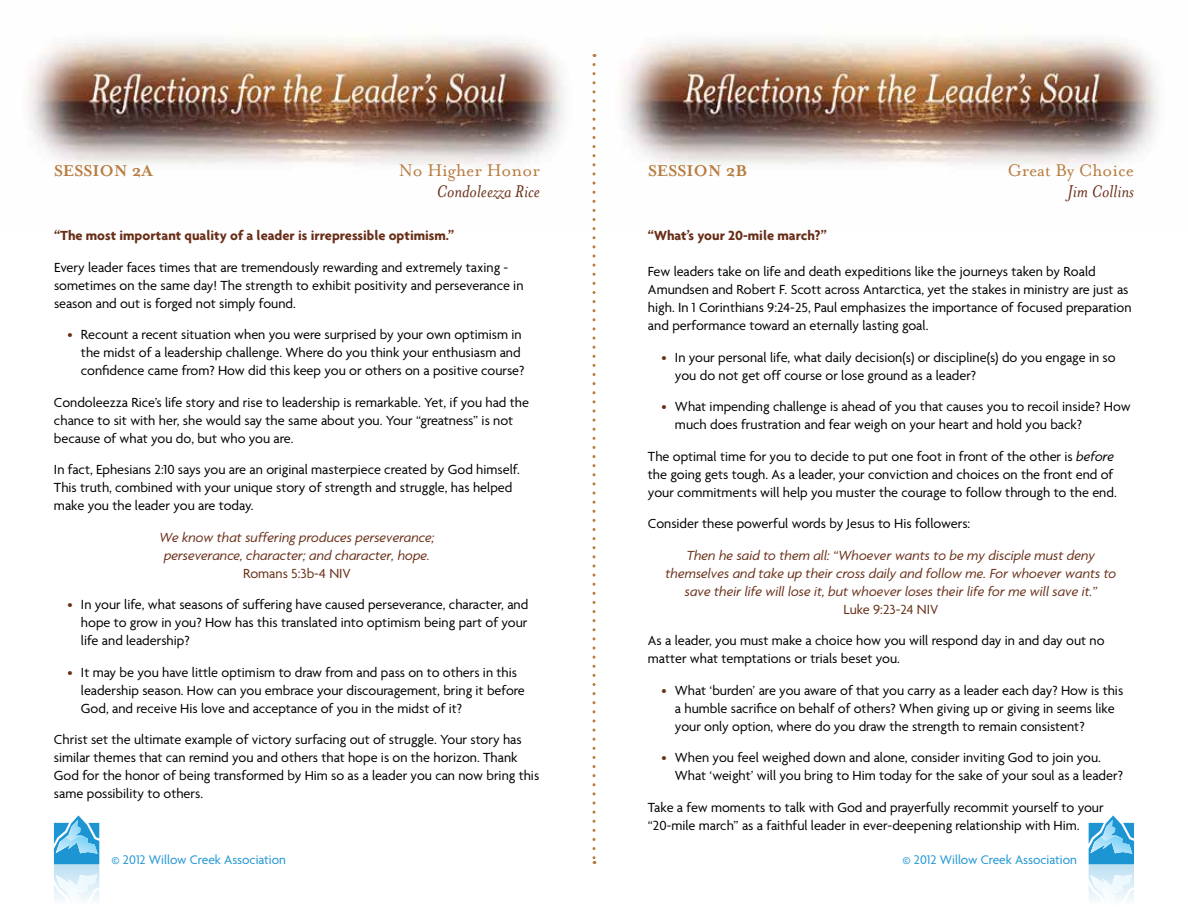
<style>
.page{position:relative;width:1188px;height:918px;background:#fff}
.page>*{position:absolute;margin:0;border:0;box-sizing:border-box;transform-origin:0 0}
.t1{font:19.5px "Mrs Eaves Roman";color:#b77c3f}
.t2{font:italic 19.5px "Mrs Eaves";color:#682e18}
.t3{font:700 18px "Mrs Eaves";color:#b77c3f}
.t4{font:14.25px/18px "Agenda";color:#000}
.t5{font:italic 14.25px/18px "Agenda";color:#682e18;text-align:center}
.t6{font:700 14.25px "Agenda";color:#682e18}
.t7{font:14.25px "Agenda";color:#682e18}
.t8{font:13.5px "Agenda";color:#1e95d3}
.s1{color:#682e18}
.s2{font-style:italic}
</style>
<div class="page">
<img style="left:28px;top:37px;width:1130px;height:129px">
<svg style="left:592px;top:64px;width:4px;height:800px"></svg>
<svg style="left:54px;top:815px;width:45px;height:85px"></svg>
<svg style="left:1089px;top:815px;width:45px;height:85px"></svg>
<p class="t3" style="left:54px;top:161px;width:100px">SESSION 2A</p>
<h1 class="t1" style="left:399px;top:160px;width:143px">No Higher Honor</h1>
<h1 class="t2" style="left:436px;top:181px;width:105px">Condoleezza Rice</h1>
<p class="t6" style="left:54px;top:227px;width:402px">“The most important quality of a leader is irrepressible optimism.”</p>
<p class="t4" style="left:54px;top:258px;width:471px">Every leader faces times that are tremendously rewarding and extremely taxing - sometimes on the same day! The strength to exhibit positivity and perseverance in season and out is forged not simply found.</p>
<p class="t4" style="left:81px;top:326px;width:445px;text-indent:-13px"><span class="s1">•</span> Recount a recent situation when you were surprised by your own optimism in the midst of a leadership challenge. Where do you think your enthusiasm and confidence came from? How did this keep you or others on a positive course?</p>
<p class="t4" style="left:54px;top:393px;width:477px">Condoleezza Rice’s life story and rise to leadership is remarkable. Yet, if you had the chance to sit with her, she would say the same about you. Your “greatness” is not because of what you do, but who you are.</p>
<p class="t4" style="left:54px;top:461px;width:467px">In fact, Ephesians 2:10 says you are an original masterpiece created by God himself.<br>This truth, combined with your unique story of strength and struggle, has helped make you the leader you are today.</p>
<p class="t5" style="left:160px;top:528px;width:276px">We know that suffering produces perseverance; perseverance, character; and character, hope.</p>
<p class="t7" style="left:243px;top:565px;width:109px">Romans 5:3b-4 NIV</p>
<p class="t4" style="left:81px;top:596px;width:449px;text-align:justify;text-indent:-13px"><span class="s1">•</span> In your life, what seasons of suffering have caused perseverance, character, and hope to grow in you? How has this translated into optimism being part of your life and leadership?</p>
<p class="t4" style="left:81px;top:663px;width:445px;text-indent:-13px"><span class="s1">•</span> It may be you have little optimism to draw from and pass on to others in this leadership season. How can you embrace your discouragement, bring it before<br>God, and receive His love and acceptance of you in the midst of it?</p>
<p class="t4" style="left:54px;top:731px;width:487px">Christ set the ultimate example of victory surfacing out of struggle. Your story has similar themes that can remind you and others that hope is on the horizon. Thank God for the honor of being transformed by Him so as a leader you can now bring this same possibility to others.</p>
<p class="t3" style="left:648px;top:161px;width:101px">SESSION 2B</p>
<h1 class="t1" style="left:1008px;top:160px;width:128px">Great By Choice</h1>
<h1 class="t2" style="left:1068px;top:181px;width:68px">Jim Collins</h1>
<p class="t6" style="left:648px;top:227px;width:180px">“What’s your 20-mile march?”</p>
<p class="t4" style="left:648px;top:263px;width:485px">Few leaders take on life and death expeditions like the journeys taken by Roald Amundsen and Robert F. Scott across Antarctica, yet the stakes in ministry are just as high. In 1 Corinthians 9:24-25, Paul emphasizes the importance of focused preparation and performance toward an eternally lasting goal.</p>
<p class="t4" style="left:675px;top:348px;width:442px;text-indent:-13px"><span class="s1">•</span> In your personal life, what daily decision(s) or discipline(s) do you engage in so you do not get off course or lose ground as a leader?</p>
<p class="t4" style="left:675px;top:398px;width:457px;text-indent:-13px"><span class="s1">•</span> What impending challenge is ahead of you that causes you to recoil inside? How much does frustration and fear weigh on your heart and hold you back?</p>
<p class="t4" style="left:648px;top:447px;width:470px">The optimal time for you to decide to put one foot in front of the other is <span class="s2">before </span>the going gets tough. As a leader, your conviction and choices on the front end of your commitments will help you muster the courage to follow through to the end.</p>
<p class="t4" style="left:648px;top:515px;width:324px">Consider these powerful words by Jesus to His followers:</p>
<p class="t5" style="left:665px;top:546px;width:452px">Then he said to them all: “Whoever wants to be my disciple must deny themselves and take up their cross daily and follow me. For whoever wants to save their life will lose it, but whoever loses their life for me will save it.”</p>
<p class="t7" style="left:843px;top:601px;width:97px">Luke 9:23-24 NIV</p>
<p class="t4" style="left:648px;top:632px;width:458px">As a leader, you must make a choice how you will respond day in and day out no matter what temptations or trials beset you.</p>
<p class="t4" style="left:675px;top:681px;width:450px;text-indent:-13px"><span class="s1">•</span> What ‘burden’ are you aware of that you carry as a leader each day? How is this a humble sacrifice on behalf of others? When giving up or giving in seems like your only option, where do you draw the strength to remain consistent?</p>
<p class="t4" style="left:675px;top:749px;width:450px;text-indent:-13px"><span class="s1">•</span> When you feel weighed down and alone, consider inviting God to join you.<br>What ‘weight’ will you bring to Him today for the sake of your soul as a leader?</p>
<p class="t4" style="left:648px;top:798px;width:457px">Take a few moments to talk with God and prayerfully recommit yourself to your “20-mile march” as a faithful leader in ever-deepening relationship with Him.</p>
<p class="t8" style="left:112px;top:852px;width:176px">© 2012 Willow Creek Association</p>
<p class="t8" style="left:903px;top:852px;width:176px">© 2012 Willow Creek Association</p>
</div>
